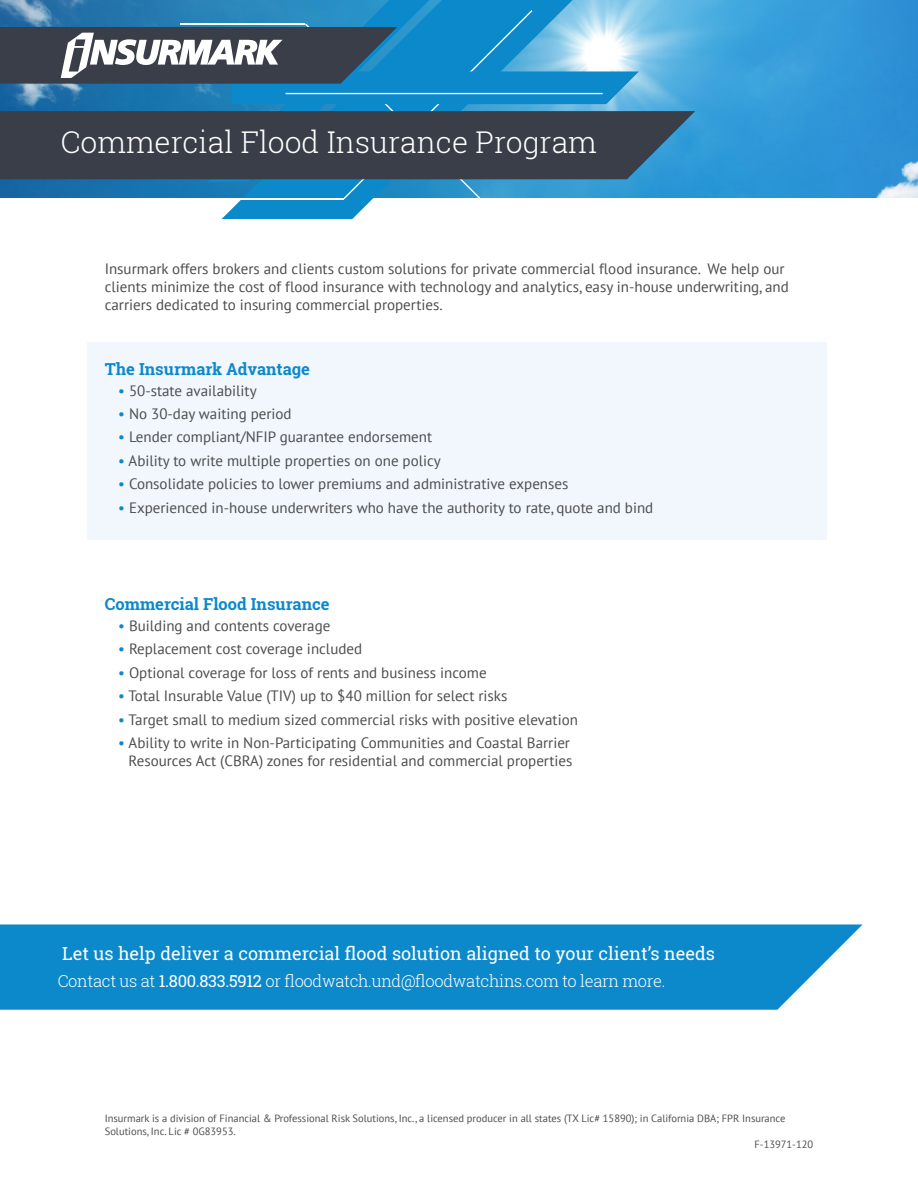
<style>
.page{position:relative;width:918px;height:1188px;background:#fff}
.page>*{position:absolute;margin:0;border:0;box-sizing:border-box;transform-origin:0 0}
.t1{font:300 30px "Roboto Slab";color:#fff}
.t2{font:18px "Roboto Slab";color:#fff}
.t3{font:300 16.5px "Roboto Slab";letter-spacing:-.02em;color:#fff}
.t4{font:700 16.5px "Roboto Slab";color:#0c89cb}
.t5{font:15px/18px "PT Sans";color:#4b4c4d}
.t6{font:10.5px/12.6px "PT Sans";color:#4b4c4d}
.s1{color:#0c89cb}
.s2{font-weight:400}
</style>
<div class="page">
<img style="left:639px;top:0;width:279px;height:198px">
<div style="left:87px;top:342px;width:740px;height:198px;background:#f2f7fd"></div>
<svg style="left:0;top:924px;width:863px;height:86px;background:#1a8fcd"></svg>
<svg style="left:222px;top:200px;width:83px;height:19px;background:#2696d0"></svg>
<svg style="left:305px;top:199px;width:68px;height:21px"></svg>
<svg style="left:639px;top:111px;width:56px;height:68px;background:#33749c"></svg>
<svg style="left:0;top:0;width:639px;height:199px;background:#3b6d8d"></svg>
<p class="t1" style="left:61px;top:122px;width:538px">Commercial Flood Insurance Program</p>
<p class="t5" style="left:105px;top:259px;width:686px">Insurmark offers brokers and clients custom solutions for private commercial flood insurance. We help our clients minimize the cost of flood insurance with technology and analytics, easy in-house underwriting, and carriers dedicated to insuring commercial properties.</p>
<p class="t4" style="left:105px;top:358px;width:207px">The Insurmark Advantage</p>
<p class="t5" style="left:118px;top:381px;width:140px"><span class="s1">•</span> 50-state availability</p>
<p class="t5" style="left:118px;top:404px;width:175px"><span class="s1">•</span> No 30-day waiting period</p>
<p class="t5" style="left:118px;top:428px;width:315px"><span class="s1">•</span> Lender compliant/NFIP guarantee endorsement</p>
<p class="t5" style="left:118px;top:451px;width:324px"><span class="s1">•</span> Ability to write multiple properties on one policy</p>
<p class="t5" style="left:118px;top:475px;width:452px"><span class="s1">•</span> Consolidate policies to lower premiums and administrative expenses</p>
<p class="t5" style="left:118px;top:498px;width:537px"><span class="s1">•</span> Experienced in-house underwriters who have the authority to rate, quote and bind</p>
<p class="t4" style="left:105px;top:593px;width:226px">Commercial Flood Insurance</p>
<p class="t5" style="left:118px;top:616px;width:214px"><span class="s1">•</span> Building and contents coverage</p>
<p class="t5" style="left:118px;top:640px;width:245px"><span class="s1">•</span> Replacement cost coverage included</p>
<p class="t5" style="left:118px;top:663px;width:370px"><span class="s1">•</span> Optional coverage for loss of rents and business income</p>
<p class="t5" style="left:118px;top:686px;width:391px"><span class="s1">•</span> Total Insurable Value (TIV) up to $40 million for select risks</p>
<p class="t5" style="left:118px;top:710px;width:461px"><span class="s1">•</span> Target small to medium sized commercial risks with positive elevation</p>
<p class="t5" style="left:118px;top:733px;width:456px;text-align:right"><span class="s1">•</span> Ability to write in Non-Participating Communities and Coastal Barrier<br>Resources Act (CBRA) zones for residential and commercial properties</p>
<p class="t2" style="left:62px;top:941px;width:654px">Let us help deliver a commercial flood solution aligned to your client’s needs</p>
<p class="t3" style="left:58px;top:970px;width:609px">Contact us at <span class="s2">1.800.833.5912</span> or floodwatch.und@floodwatchins.com to learn more.</p>
<p class="t6" style="left:105px;top:1112px;width:682px">Insurmark is a division of Financial &amp; Professional Risk Solutions, Inc., a licensed producer in all states (TX Lic# 15890); in California DBA; FPR Insurance<br>Solutions, Inc. Lic # 0G83953.</p>
<p class="t6" style="left:754px;top:1137px;width:60px">F-13971-120</p>
</div>
